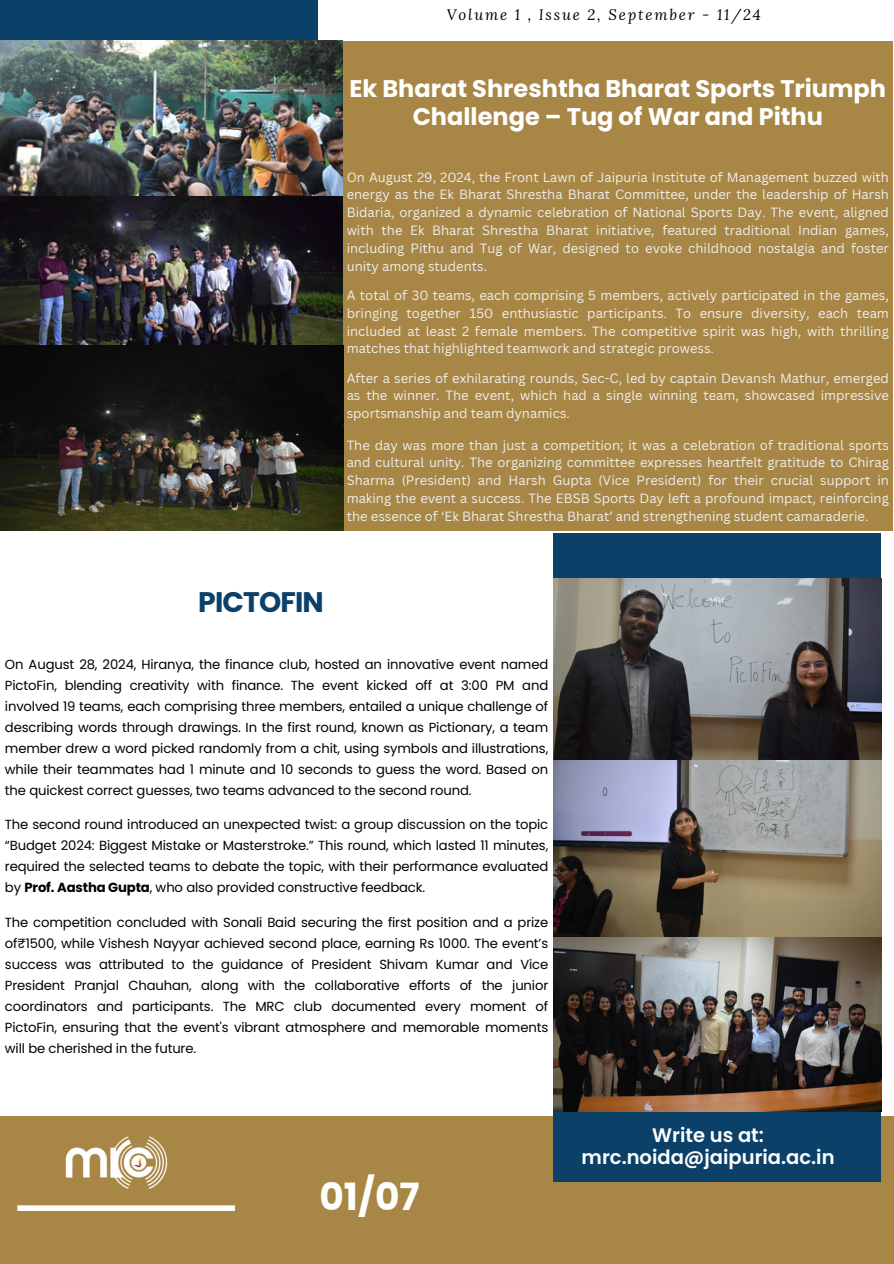
<style>
.page{position:relative;width:894px;height:1264px;background:#fff}
.page>*{position:absolute;margin:0;border:0;box-sizing:border-box;transform-origin:0 0}
.t1{font:700 37.5px "Poppins";color:#fff}
.t2{font:700 28.2px "Poppins";letter-spacing:-.03em;color:#0b4068}
.t3{font:700 24px/28.2px "Poppins";color:#fff;text-align:center}
.t4{font:600 19.5px/22.5px "Poppins";color:#fff;text-align:center}
.t5{font:italic 15px "Lora";letter-spacing:.12em;color:#000}
.t6{font:13.2px/21px "Poppins";letter-spacing:-.01em;color:#000;text-align:justify}
.t7{font:13.05px/17.9px "Canva Sans";color:#efefef;text-align:justify}
.s1{font-weight:700}
</style>
<div class="page">
<div style="left:342px;top:41px;width:550px;height:489px;background:#a88746"></div>
<div style="left:0;top:0;width:317px;height:522px;background:#0b4068"></div>
<div style="left:0;top:1116px;width:893px;height:147px;background:#a88746"></div>
<div style="left:553px;top:533px;width:327px;height:648px;background:#0b4068"></div>
<div style="left:17px;top:1205px;width:218px;height:5px;background:#fff"></div>
<img style="left:50px;top:1136px;width:130px;height:75px">
<img style="left:0;top:41px;width:343px;height:489px">
<img style="left:553px;top:578px;width:327px;height:533px">
<p class="t5" style="left:446px;top:4px;width:315px">Volume 1 , Issue 2, September - 11/24</p>
<p class="t3" style="left:349px;top:74px;width:538px">Ek Bharat Shreshtha Bharat Sports Triumph<br>Challenge – Tug of War and Pithu</p>
<p class="t7" style="left:346px;top:168px;width:543px">On August 29, 2024, the Front Lawn of Jaipuria Institute of Management buzzed with energy as the Ek Bharat Shrestha Bharat Committee, under the leadership of Harsh Bidaria, organized a dynamic celebration of National Sports Day. The event, aligned with the Ek Bharat Shrestha Bharat initiative, featured traditional Indian games, including Pithu and Tug of War, designed to evoke childhood nostalgia and foster unity among students.</p>
<p class="t7" style="left:346px;top:286px;width:543px">A total of 30 teams, each comprising 5 members, actively participated in the games, bringing together 150 enthusiastic participants. To ensure diversity, each team included at least 2 female members. The competitive spirit was high, with thrilling matches that highlighted teamwork and strategic prowess.</p>
<h1 class="t7" style="left:346px;top:368px;width:543px">After a series of exhilarating rounds, Sec-C, led by captain Devansh Mathur, emerged as the winner. The event, which had a single winning team, showcased impressive sportsmanship and team dynamics.</h1>
<h4 class="t7" style="left:346px;top:435px;width:543px">The day was more than just a competition; it was a celebration of traditional sports and cultural unity. The organizing committee expresses heartfelt gratitude to Chirag Sharma (President) and Harsh Gupta (Vice President) for their crucial support in making the event a success. The EBSB Sports Day left a profound impact, reinforcing the essence of ‘Ek Bharat Shrestha Bharat’ and strengthening student camaraderie.</h4>
<h2 class="t2" style="left:198px;top:582px;width:127px">PICTOFIN</h2>
<p class="t6" style="left:5px;top:653px;width:544px">On August 28, 2024, Hiranya, the finance club, hosted an innovative event named PictoFin, blending creativity with finance. The event kicked off at 3:00 PM and involved 19 teams, each comprising three members, entailed a unique challenge of describing words through drawings. In the first round, known as Pictionary, a team member drew a word picked randomly from a chit, using symbols and illustrations, while their teammates had 1 minute and 10 seconds to guess the word. Based on the quickest correct guesses, two teams advanced to the second round.</p>
<p class="t6" style="left:5px;top:814px;width:544px">The second round introduced an unexpected twist: a group discussion on the topic “Budget 2024: Biggest Mistake or Masterstroke.” This round, which lasted 11 minutes, required the selected teams to debate the topic, with their performance evaluated by <span class="s1">Prof. Aastha Gupta</span>, who also provided constructive feedback.</p>
<p class="t6" style="left:5px;top:912px;width:544px">The competition concluded with Sonali Baid securing the first position and a prize of₹1500, while Vishesh Nayyar achieved second place, earning Rs 1000. The event’s success was attributed to the guidance of President Shivam Kumar and Vice President Pranjal Chauhan, along with the collaborative efforts of the junior coordinators and participants. The MRC club documented every moment of PictoFin, ensuring that the event's vibrant atmosphere and memorable moments will be cherished in the future.</p>
<p class="t1" style="left:319px;top:1170px;width:102px">01/07</p>
<p class="t4" style="left:581px;top:1123px;width:254px">Write us at: mrc.noida@jaipuria.ac.in</p>
</div>
